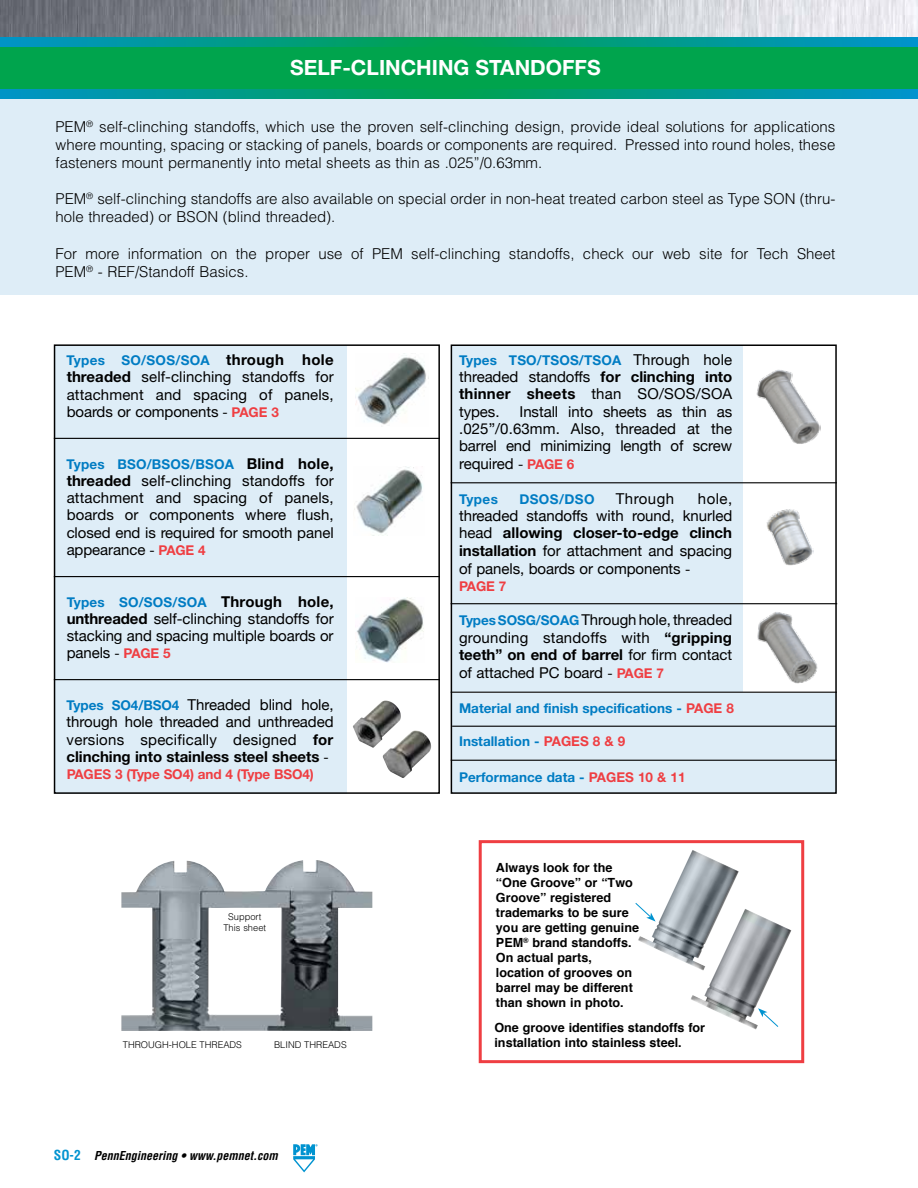
<style>
.page{position:relative;width:918px;height:1188px;background:#fff}
.page>*{position:absolute;margin:0;border:0;box-sizing:border-box;transform-origin:0 0}
.t1{font:700 21px "Helvetica Neue";color:#fff}
.t2{font:15px/17.2px "Helvetica Neue";letter-spacing:-.005em;color:#000;text-align:justify}
.t3{font:300 15px/18px "Helvetica";color:#000}
.t4{font:15px/17.2px "Helvetica Neue";letter-spacing:-.005em;color:#000;text-align:justify}
.t5{font:15px "Helvetica Neue";letter-spacing:.03em;color:#000}
.t6{font:700 13.5px "Helvetica Neue";color:#007cc3}
.t7{font:700 13.5px "Helvetica Neue";letter-spacing:-.01em;color:#ef3e42}
.t8{font:700 13.5px "Helvetica Neue";letter-spacing:.02em;color:#007cc3}
.t9{font:700 12.6px/15px "Helvetica";color:#000}
.t10{font:italic 700 condensed 12px "Helvetica";color:#000}
.t11{font:300 9.3px/11.2px "Helvetica";color:#000;text-align:center}
.s1{font-size:15px;color:#000}
.s2{font-weight:700}
.s3{font-size:13.5px}
.s4{font-weight:700;font-size:13.5px;color:#ef3e42}
.s5{font-weight:700;font-size:13.5px;color:#007cc3}
.s6{font-style:normal;font-size:13.5px;color:#0093d0}
.s7{font-weight:400;font-size:15px;color:#000}
.s8{color:#ef3e42}
</style>
<div class="page">
<svg style="left:293px;top:1144px;width:25px;height:28px"></svg>
<div style="left:0;top:88px;width:918px;height:207px;background:#deedf7"></div>
<img style="left:121px;top:860px;width:251px;height:171px">
<img style="left:0;top:0;width:918px;height:38px">
<svg style="left:0;top:38px;width:918px;height:60px"></svg>
<div style="left:0;top:47px;width:918px;height:41px;background:#00a44d"></div>
<div style="left:452px;top:693px;width:385px;height:99px;background:#deedf7"></div>
<div style="left:451px;top:345px;width:291px;height:347px;background:#deedf7"></div>
<div style="left:55px;top:345px;width:291px;height:449px;background:#deedf7"></div>
<div style="left:54px;top:344px;width:386px;height:450px;border:2px solid #000"></div>
<hr style="left:54px;top:679px;width:386px;height:1px;background:#000">
<hr style="left:54px;top:438px;width:386px;height:1px;background:#000">
<hr style="left:54px;top:576px;width:386px;height:1px;background:#000">
<div style="left:451px;top:344px;width:386px;height:450px;border:2px solid #000"></div>
<hr style="left:451px;top:482px;width:386px;height:1px;background:#000">
<hr style="left:451px;top:603px;width:386px;height:1px;background:#000">
<hr style="left:451px;top:760px;width:386px;height:1px;background:#000">
<hr style="left:452px;top:726px;width:384px;height:1px;background:#000">
<hr style="left:451px;top:692px;width:386px;height:1px;background:#000">
<img style="left:356px;top:355px;width:70px;height:70px">
<img style="left:354px;top:466px;width:69px;height:68px">
<img style="left:356px;top:598px;width:68px;height:64px">
<img style="left:383px;top:730px;width:48px;height:48px">
<img style="left:353px;top:701px;width:48px;height:47px">
<img style="left:756px;top:369px;width:64px;height:75px">
<img style="left:766px;top:509px;width:48px;height:57px">
<img style="left:757px;top:612px;width:61px;height:72px">
<div style="left:479px;top:840px;width:325px;height:223px;border:3px solid #ef3e42"></div>
<img style="left:691px;top:909px;width:100px;height:121px">
<img style="left:638px;top:850px;width:101px;height:121px">
<svg style="left:635px;top:902px;width:21px;height:20px"></svg>
<h1 class="t1" style="left:290px;top:54px;width:312px">SELF-CLINCHING STANDOFFS</h1>
<p class="t3" style="left:56px;top:117px;width:781px;text-align:justify">PEM<sup>®</sup> self-clinching standoffs, which use the proven self-clinching design, provide ideal solutions for applications where mounting, spacing or stacking of panels, boards or components are required. Pressed into round holes, these fasteners mount permanently into metal sheets as thin as .025”/0.63mm.</p>
<p class="t3" style="left:56px;top:190px;width:782px">PEM<sup>®</sup> self-clinching standoffs are also available on special order in non-heat treated carbon steel as Type SON (thru&shy;hole threaded) or BSON (blind threaded).</p>
<p class="t3" style="left:56px;top:244px;width:781px">For more information on the proper use of PEM self-clinching standoffs, check our web site for Tech Sheet<br>PEM<sup>®</sup> - REF/Standoff Basics.</p>
<p class="t8" style="left:67px;top:352px;width:268px">Types SO/SOS/SOA <span class="s1">through hole</span></p>
<p class="t4" style="left:67px;top:368px;width:269px"><span class="s2">threaded</span> self-clinching standoffs for attachment and spacing of panels, boards or components <span class="s3">-</span> <span class="s4">PAGE 3</span></p>
<p class="t6" style="left:67px;top:455px;width:269px">Types BSO/BSOS/BSOA <span class="s1">Blind hole,</span></p>
<p class="t4" style="left:67px;top:472px;width:269px"><span class="s2">threaded</span> self-clinching standoffs for attachment and spacing of panels, boards or components where flush, closed end is required for smooth panel appearance <span class="s3">-</span> <span class="s4">PAGE 4</span></p>
<p class="t6" style="left:67px;top:593px;width:269px">Types SO/SOS/SOA <span class="s1">Through hole,</span></p>
<p class="t2" style="left:67px;top:610px;width:269px"><span class="s2">unthreaded</span> self-clinching standoffs for stacking and spacing multiple boards or panels <span class="s3">-</span> <span class="s4">PAGE 5</span></p>
<p class="t2" style="left:67px;top:696px;width:269px"><span class="s5">Types SO4/BSO4</span> Threaded blind hole, through hole threaded and unthreaded versions specifically designed <span class="s2">for clinching into stainless steel sheets</span> <span class="s3">-</span></p>
<p class="t7" style="left:67px;top:766px;width:249px">PAGES 3 (Type SO4) and 4 (Type BSO4)</p>
<p class="t11" style="left:223px;top:910px;width:44px">Support<br>This sheet</p>
<p class="t11" style="left:123px;top:1039px;width:121px">THROUGH-HOLE THREADS</p>
<p class="t11" style="left:274px;top:1039px;width:74px">BLIND THREADS</p>
<p class="t10" style="left:54px;top:1149px;width:226px"><span class="s6">SO-2</span> PennEngineering • www.pemnet.com</p>
<p class="t6" style="left:459px;top:352px;width:275px">Types TSO/TSOS/TSOA <span class="s7">Through hole</span></p>
<p class="t2" style="left:459px;top:368px;width:275px">threaded standoffs <span class="s2">for clinching into thinner sheets</span> than SO/SOS/SOA types.</p>
<p class="t2" style="left:459px;top:402px;width:275px;text-indent:60px">Install into sheets as thin as .025”/0.63mm. Also, threaded at the barrel end minimizing length of screw required <span class="s3">-</span> <span class="s4">PAGE 6</span></p>
<p class="t6" style="left:459px;top:491px;width:40px">Types</p>
<p class="t6" style="left:519px;top:491px;width:77px">DSOS/DSO</p>
<p class="t5" style="left:616px;top:490px;width:60px">Through</p>
<p class="t2" style="left:459px;top:490px;width:275px;text-indent:239px">hole, threaded standoffs with round, knurled head <span class="s2">allowing closer-to-edge clinch installation</span> for attachment and spacing of panels, boards or components <span class="s3">-</span></p>
<p class="t7" style="left:459px;top:578px;width:49px">PAGE 7</p>
<p class="t4" style="left:459px;top:611px;width:275px"><span class="s5">Types SOSG/SOAG</span>Through hole, threaded grounding standoffs with <span class="s2">“gripping teeth” on end of barrel</span> for firm contact of attached PC board <span class="s3">-</span> <span class="s4">PAGE 7</span></p>
<p class="t6" style="left:459px;top:700px;width:276px">Material and finish specifications - <span class="s8">PAGE 8</span></p>
<p class="t6" style="left:459px;top:733px;width:168px">Installation - <span class="s8">PAGES 8 &amp; 9</span></p>
<p class="t6" style="left:459px;top:769px;width:228px">Performance data - <span class="s8">PAGES 10 &amp; 11</span></p>
<p class="t9" style="left:496px;top:860px;width:145px">Always look for the “One Groove” or “Two<br>Groove” registered trademarks to be sure you are getting genuine<br>PEM<sup>®</sup> brand standoffs.<br>On actual parts, location of grooves on barrel may be different than shown in photo.</p>
<p class="t9" style="left:494px;top:1020px;width:212px">One groove identifies standoffs for installation into stainless steel.</p>
</div>
